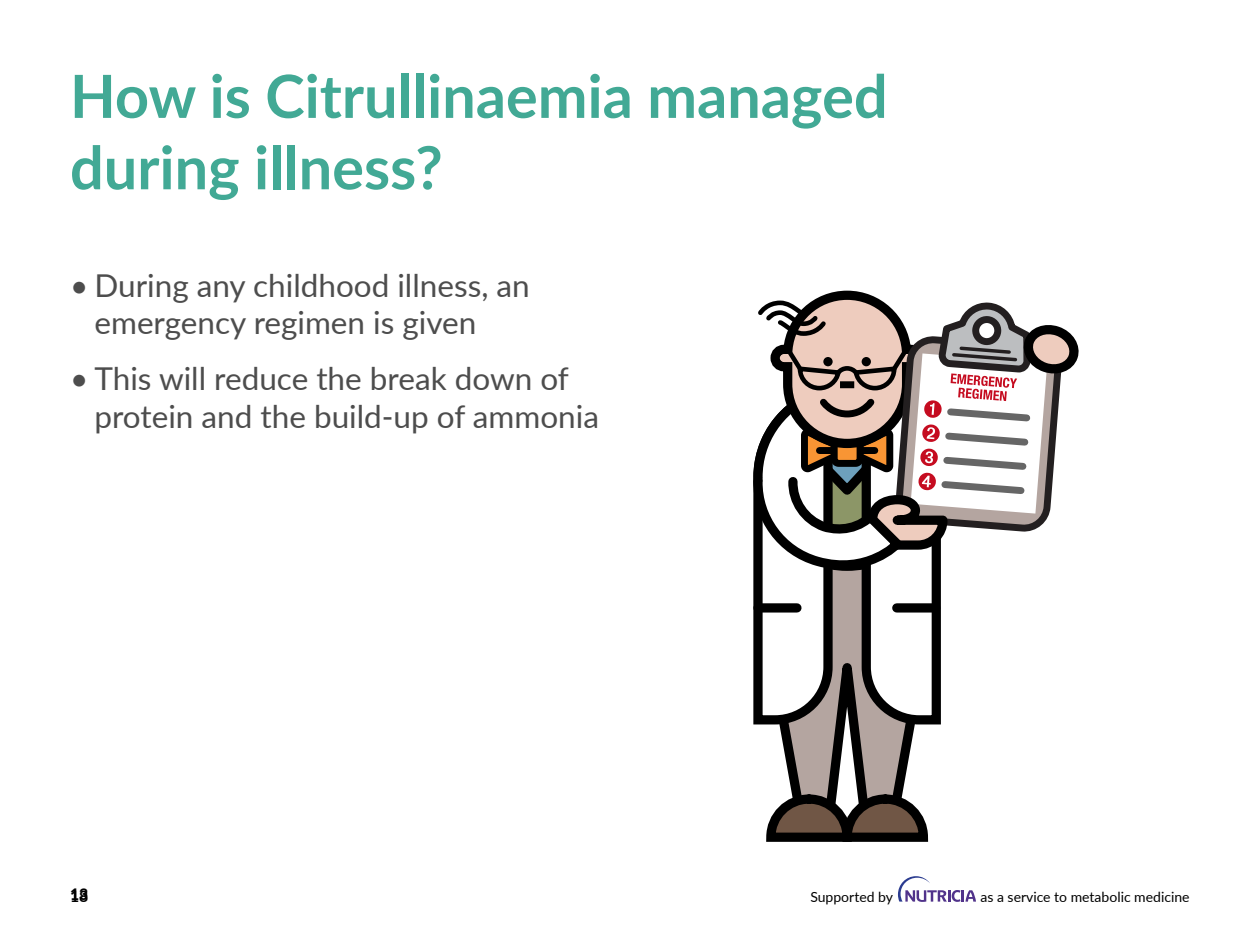
<style>
.page{position:relative;width:1260px;height:945px;background:#fff}
.page>*{position:absolute;margin:0;border:0;box-sizing:border-box;transform-origin:0 0}
.t1{font:700 59.5px/71.4px "Lato";color:#42a995}
.t2{font:31.5px/37.8px "Lato";color:#4d4d4d}
.t3{font:700 15.75px "Lato";color:#000}
.t4{font:800 15.75px "Lato";color:#000}
.t5{font:14px "Lato";color:#000}
</style>
<div class="page">
<svg style="left:753px;top:290px;width:326px;height:552px"></svg>
<svg style="left:898px;top:876px;width:78px;height:26px"></svg>
<h1 class="t1" style="left:70px;top:58px;width:819px">How is Citrullinaemia managed during illness?</h1>
<p class="t2" style="left:95px;top:265px;width:437px;text-indent:-25px">• During any childhood illness, an emergency regimen is given</p>
<p class="t2" style="left:95px;top:358px;width:506px;text-indent:-25px">• This will reduce the break down of protein and the build-up of ammonia</p>
<p class="t4" style="left:70px;top:882px;width:20px">13</p>
<p class="t5" style="left:980px;top:887px;width:211px">as a service to metabolic medicine</p>
<p class="t3" style="left:70px;top:884px;width:20px">18</p>
<p class="t5" style="left:810px;top:887px;width:84px">Supported by</p>
</div>
